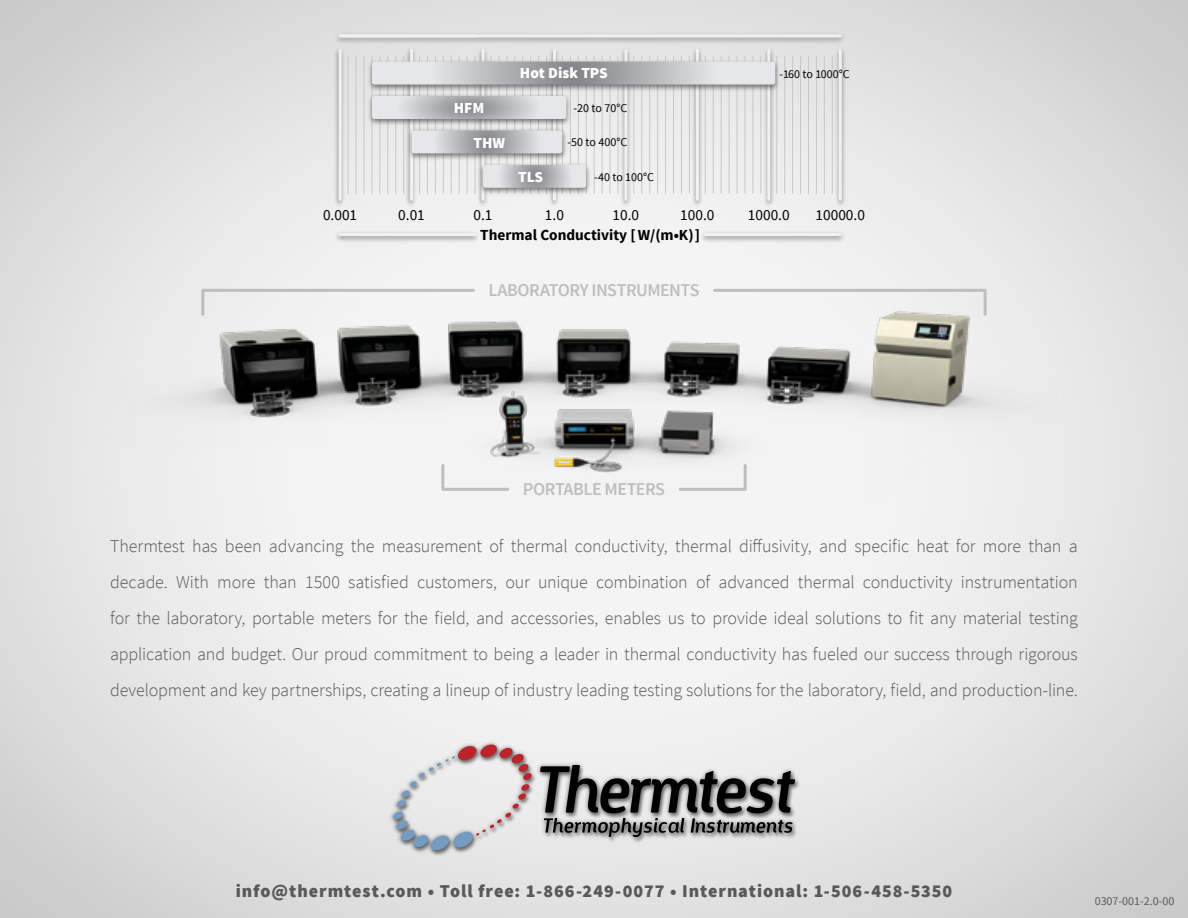
<style>
.page{position:relative;width:1188px;height:918px;background:#fff}
.page>*{position:absolute;margin:0;border:0;box-sizing:border-box;transform-origin:0 0}
.t1{font:300 18px/36px "Source Sans Pro";letter-spacing:-.01em;color:#58595b;text-align:justify}
.t2{font:900 18px "Source Sans Pro";letter-spacing:.05em;color:#58595b}
.t3{font:600 18px "Source Sans Pro";letter-spacing:-.03em;color:#bcbec0}
.t4{font:15.3px "Source Sans Pro";color:#000}
.t5{font:700 15.3px "Source Sans Pro";color:#000}
.t6{font:900 15.3px "Source Sans Pro";color:#fff}
.t7{font:12px "Source Sans Pro";color:#000}
.t8{font:12px "Source Sans Pro";color:#58595b}
</style>
<div class="page">
<img style="left:116px;top:308px;width:941px;height:245px">
<hr style="left:340px;top:34px;width:500px;height:3px;background:#f1f1f2">
<img style="left:332px;top:44px;width:517px;height:166px">
<hr style="left:339px;top:50px;width:3px;height:149px;background:#f1f1f2">
<hr style="left:410px;top:50px;width:3px;height:149px;background:#f1f1f2">
<hr style="left:482px;top:50px;width:3px;height:149px;background:#f1f1f2">
<hr style="left:553px;top:50px;width:3px;height:149px;background:#f1f1f2">
<hr style="left:624px;top:50px;width:3px;height:149px;background:#f1f1f2">
<hr style="left:696px;top:50px;width:3px;height:149px;background:#f1f1f2">
<hr style="left:767px;top:50px;width:3px;height:149px;background:#f1f1f2">
<hr style="left:839px;top:50px;width:3px;height:149px;background:#f1f1f2">
<hr style="left:348px;top:56px;width:1px;height:138px;background:#c7c8ca">
<hr style="left:356px;top:56px;width:1px;height:138px;background:#c7c8ca">
<hr style="left:364px;top:56px;width:1px;height:138px;background:#c7c8ca">
<hr style="left:372px;top:56px;width:1px;height:138px;background:#c7c8ca">
<hr style="left:380px;top:56px;width:1px;height:138px;background:#c7c8ca">
<hr style="left:388px;top:56px;width:1px;height:138px;background:#c7c8ca">
<hr style="left:395px;top:56px;width:1px;height:138px;background:#c7c8ca">
<hr style="left:403px;top:56px;width:1px;height:138px;background:#c7c8ca">
<hr style="left:419px;top:56px;width:1px;height:138px;background:#c7c8ca">
<hr style="left:427px;top:56px;width:1px;height:138px;background:#c7c8ca">
<hr style="left:435px;top:56px;width:1px;height:138px;background:#c7c8ca">
<hr style="left:443px;top:56px;width:1px;height:138px;background:#c7c8ca">
<hr style="left:451px;top:56px;width:1px;height:138px;background:#c7c8ca">
<hr style="left:459px;top:56px;width:1px;height:138px;background:#c7c8ca">
<hr style="left:467px;top:56px;width:1px;height:138px;background:#c7c8ca">
<hr style="left:475px;top:56px;width:1px;height:138px;background:#c7c8ca">
<hr style="left:491px;top:56px;width:1px;height:138px;background:#c7c8ca">
<hr style="left:499px;top:56px;width:1px;height:138px;background:#c7c8ca">
<hr style="left:507px;top:56px;width:1px;height:138px;background:#c7c8ca">
<hr style="left:515px;top:56px;width:1px;height:138px;background:#c7c8ca">
<hr style="left:522px;top:56px;width:1px;height:138px;background:#c7c8ca">
<hr style="left:530px;top:56px;width:1px;height:138px;background:#c7c8ca">
<hr style="left:538px;top:56px;width:1px;height:138px;background:#c7c8ca">
<hr style="left:546px;top:56px;width:1px;height:138px;background:#c7c8ca">
<hr style="left:562px;top:56px;width:1px;height:138px;background:#c7c8ca">
<hr style="left:570px;top:56px;width:1px;height:138px;background:#c7c8ca">
<hr style="left:578px;top:56px;width:1px;height:138px;background:#c7c8ca">
<hr style="left:586px;top:56px;width:1px;height:138px;background:#c7c8ca">
<hr style="left:594px;top:56px;width:1px;height:138px;background:#c7c8ca">
<hr style="left:602px;top:56px;width:1px;height:138px;background:#c7c8ca">
<hr style="left:610px;top:56px;width:1px;height:138px;background:#c7c8ca">
<hr style="left:618px;top:56px;width:1px;height:138px;background:#c7c8ca">
<hr style="left:634px;top:56px;width:1px;height:138px;background:#c7c8ca">
<hr style="left:642px;top:56px;width:1px;height:138px;background:#c7c8ca">
<hr style="left:649px;top:56px;width:1px;height:138px;background:#c7c8ca">
<hr style="left:657px;top:56px;width:1px;height:138px;background:#c7c8ca">
<hr style="left:665px;top:56px;width:1px;height:138px;background:#c7c8ca">
<hr style="left:673px;top:56px;width:1px;height:138px;background:#c7c8ca">
<hr style="left:681px;top:56px;width:1px;height:138px;background:#c7c8ca">
<hr style="left:689px;top:56px;width:1px;height:138px;background:#c7c8ca">
<hr style="left:705px;top:56px;width:1px;height:138px;background:#c7c8ca">
<hr style="left:713px;top:56px;width:1px;height:138px;background:#c7c8ca">
<hr style="left:721px;top:56px;width:1px;height:138px;background:#c7c8ca">
<hr style="left:729px;top:56px;width:1px;height:138px;background:#c7c8ca">
<hr style="left:737px;top:56px;width:1px;height:138px;background:#c7c8ca">
<hr style="left:745px;top:56px;width:1px;height:138px;background:#c7c8ca">
<hr style="left:753px;top:56px;width:1px;height:138px;background:#c7c8ca">
<hr style="left:761px;top:56px;width:1px;height:138px;background:#c7c8ca">
<hr style="left:776px;top:56px;width:1px;height:138px;background:#c7c8ca">
<hr style="left:784px;top:56px;width:1px;height:138px;background:#c7c8ca">
<hr style="left:792px;top:56px;width:1px;height:138px;background:#c7c8ca">
<hr style="left:800px;top:56px;width:1px;height:138px;background:#c7c8ca">
<hr style="left:808px;top:56px;width:1px;height:138px;background:#c7c8ca">
<hr style="left:816px;top:56px;width:1px;height:138px;background:#c7c8ca">
<hr style="left:824px;top:56px;width:1px;height:138px;background:#c7c8ca">
<hr style="left:832px;top:56px;width:1px;height:138px;background:#c7c8ca">
<img style="left:476px;top:161px;width:117px;height:36px">
<svg style="left:483px;top:165px;width:103px;height:23px"></svg>
<img style="left:365px;top:93px;width:208px;height:35px">
<svg style="left:372px;top:96px;width:194px;height:23px"></svg>
<img style="left:405px;top:126px;width:165px;height:37px">
<svg style="left:412px;top:130px;width:150px;height:23px"></svg>
<img style="left:365px;top:57px;width:417px;height:36px">
<svg style="left:372px;top:62px;width:403px;height:23px"></svg>
<hr style="left:340px;top:233px;width:135px;height:3px;background:#f1f1f2">
<hr style="left:705px;top:233px;width:135px;height:3px;background:#f1f1f2">
<div style="left:388px;top:740px;width:412px;height:115px;background:#ededed"></div>
<svg style="left:393px;top:744px;width:139px;height:106px"></svg>
<svg style="left:540px;top:765px;width:255px;height:72px"></svg>
<svg style="left:200px;top:287px;width:276px;height:30px"></svg>
<svg style="left:712px;top:287px;width:276px;height:30px"></svg>
<svg style="left:440px;top:462px;width:71px;height:30px"></svg>
<svg style="left:677px;top:462px;width:71px;height:30px"></svg>
<p class="t6" style="left:454px;top:98px;width:32px">HFM</p>
<p class="t6" style="left:474px;top:133px;width:33px">THW</p>
<p class="t6" style="left:520px;top:63px;width:89px">Hot Disk TPS</p>
<p class="t7" style="left:574px;top:101px;width:55px">-20 to 70°C</p>
<p class="t6" style="left:518px;top:167px;width:26px">TLS</p>
<p class="t7" style="left:568px;top:134px;width:61px">-50 to 400°C</p>
<p class="t7" style="left:594px;top:169px;width:61px">-40 to 100°C</p>
<p class="t7" style="left:780px;top:67px;width:72px">-160 to 1000°C</p>
<p class="t4" style="left:323px;top:206px;width:36px">0.001</p>
<p class="t4" style="left:398px;top:206px;width:28px">0.01</p>
<p class="t4" style="left:474px;top:206px;width:21px">0.1</p>
<p class="t4" style="left:545px;top:206px;width:21px">1.0</p>
<p class="t4" style="left:613px;top:206px;width:28px">10.0</p>
<p class="t4" style="left:680px;top:206px;width:36px">100.0</p>
<p class="t4" style="left:748px;top:206px;width:43px">1000.0</p>
<p class="t4" style="left:816px;top:206px;width:51px">10000.0</p>
<p class="t5" style="left:480px;top:225px;width:221px">Thermal Conductivity [ W/(m•K)]</p>
<p class="t3" style="left:488px;top:279px;width:213px">LABORATORY INSTRUMENTS</p>
<p class="t3" style="left:523px;top:478px;width:144px">PORTABLE METERS</p>
<p class="t1" style="left:110px;top:528px;width:969px">Thermtest has been advancing the measurement of thermal conductivity, thermal diffusivity, and specific heat for more than a decade. With more than 1500 satisfied customers, our unique combination of advanced thermal conductivity instrumentation for the laboratory, portable meters for the field, and accessories, enables us to provide ideal solutions to fit any material testing application and budget. Our proud commitment to being a leader in thermal conductivity has fueled our success through rigorous development and key partnerships, creating a lineup of industry leading testing solutions for the laboratory, field, and production-line.</p>
<p class="t2" style="left:236px;top:879px;width:718px">info@thermtest.com • Toll free: 1-866-249-0077 • International: 1-506-458-5350</p>
<p class="t8" style="left:1095px;top:894px;width:81px">0307-001-2.0-00</p>
</div>
